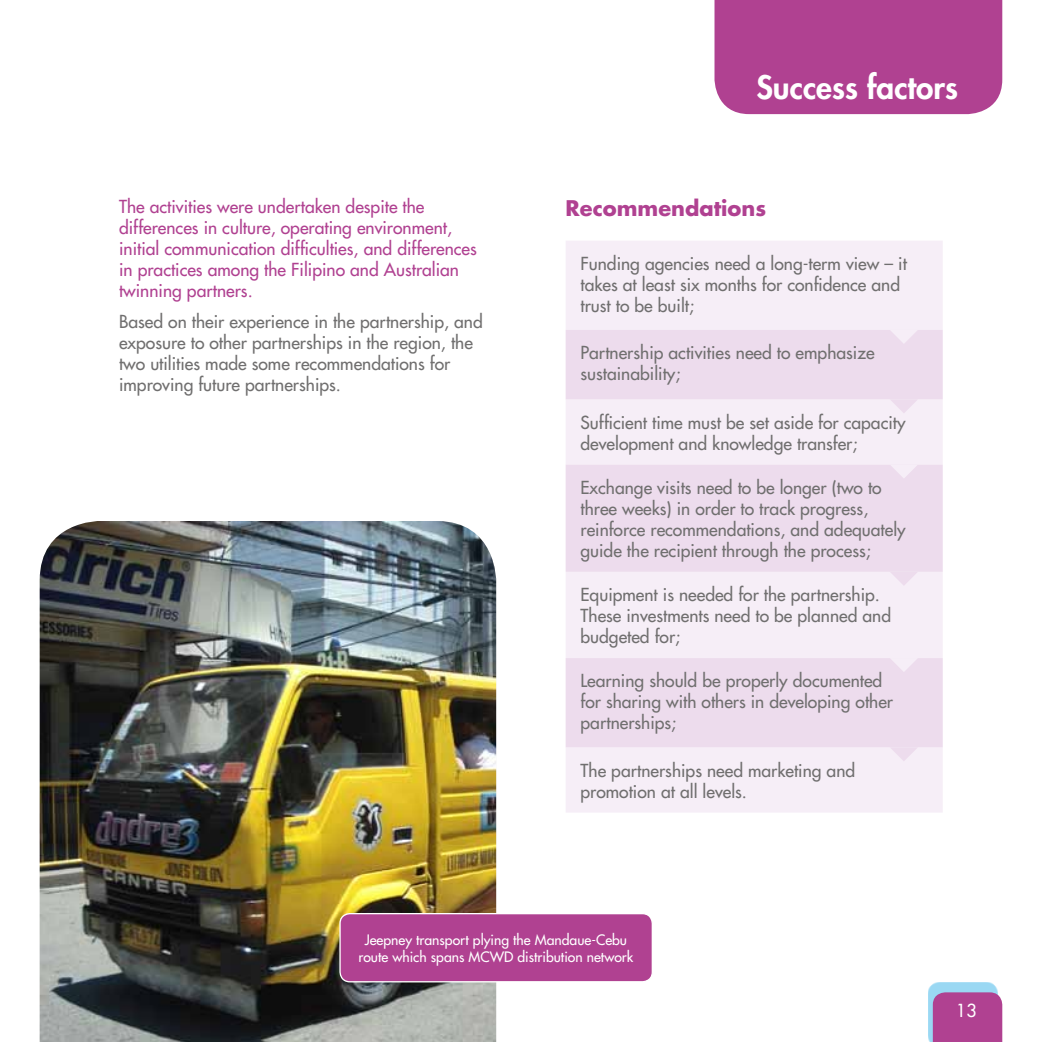
<style>
.page{position:relative;width:1042px;height:1042px;background:#fff}
.page>*{position:absolute;margin:0;border:0;box-sizing:border-box;transform-origin:0 0}
.t1{font:800 31.5px "Futura Std";color:#fff}
.t2{font:700 21px "Futura Std";color:#b04191}
.t3{font:500 17.5px/21px "Futura Std";color:#706f6f}
.t4{font:500 17.5px/21px "Futura Std";color:#b04191}
.t5{font:500 17.5px "Futura Std";color:#fff}
.t6{font:500 14px/17.5px "Futura Std";color:#fff;text-align:center}
</style>
<div class="page">
<img style="left:40px;top:521px;width:456px;height:521px">
<div style="left:340px;top:913px;width:312px;height:69px;background:#b04191;border-radius:10px"></div>
<div style="left:339px;top:913px;width:314px;height:69px;border:1px solid #fff;border-radius:10px"></div>
<div style="left:928px;top:982px;width:69px;height:60px;background:#009fe3;opacity:.4"></div>
<div style="left:933px;top:992px;width:69px;height:50px;background:#b04191"></div>
<div style="left:714px;top:0;width:288px;height:114px;background:#b04191"></div>
<div style="left:566px;top:241px;width:377px;height:571px;background:#f6eef7"></div>
<svg style="left:566px;top:330px;width:377px;height:417px;background:#f0e2f0"></svg>
<svg style="left:890px;top:330px;width:28px;height:14px"></svg>
<svg style="left:890px;top:399px;width:28px;height:14px"></svg>
<svg style="left:890px;top:464px;width:28px;height:15px"></svg>
<svg style="left:890px;top:572px;width:28px;height:14px"></svg>
<svg style="left:890px;top:658px;width:28px;height:14px"></svg>
<svg style="left:890px;top:747px;width:28px;height:14px"></svg>
<p class="t4" style="left:119px;top:196px;width:359px">The activities were undertaken despite the differences in culture, operating environment, initial communication difficulties, and differences in practices among the Filipino and Australian twinning partners.</p>
<p class="t3" style="left:119px;top:311px;width:365px">Based on their experience in the partnership, and exposure to other partnerships in the region, the two utilities made some recommendations for improving future partnerships.</p>
<h1 class="t1" style="left:756px;top:68px;width:203px">Success factors</h1>
<p class="t2" style="left:566px;top:194px;width:202px">Recommendations</p>
<p class="t3" style="left:580px;top:253px;width:328px">Funding agencies need a long-term view – it takes at least six months for confidence and trust to be built;</p>
<p class="t3" style="left:580px;top:342px;width:295px">Partnership activities need to emphasize sustainability;</p>
<p class="t3" style="left:580px;top:412px;width:326px">Sufficient time must be set aside for capacity development and knowledge transfer;</p>
<p class="t3" style="left:580px;top:477px;width:327px">Exchange visits need to be longer (two to three weeks) in order to track progress, reinforce recommendations, and adequately guide the recipient through the process;</p>
<p class="t3" style="left:580px;top:584px;width:312px">Equipment is needed for the partnership.<br>These investments need to be planned and budgeted for;</p>
<p class="t3" style="left:580px;top:670px;width:314px">Learning should be properly documented for sharing with others in developing other partnerships;</p>
<p class="t3" style="left:580px;top:760px;width:276px">The partnerships need marketing and promotion at all levels.</p>
<p class="t6" style="left:358px;top:931px;width:276px">Jeepney transport plying the Mandaue-Cebu route which spans MCWD distribution network</p>
<p class="t5" style="left:956px;top:999px;width:22px">13</p>
</div>
